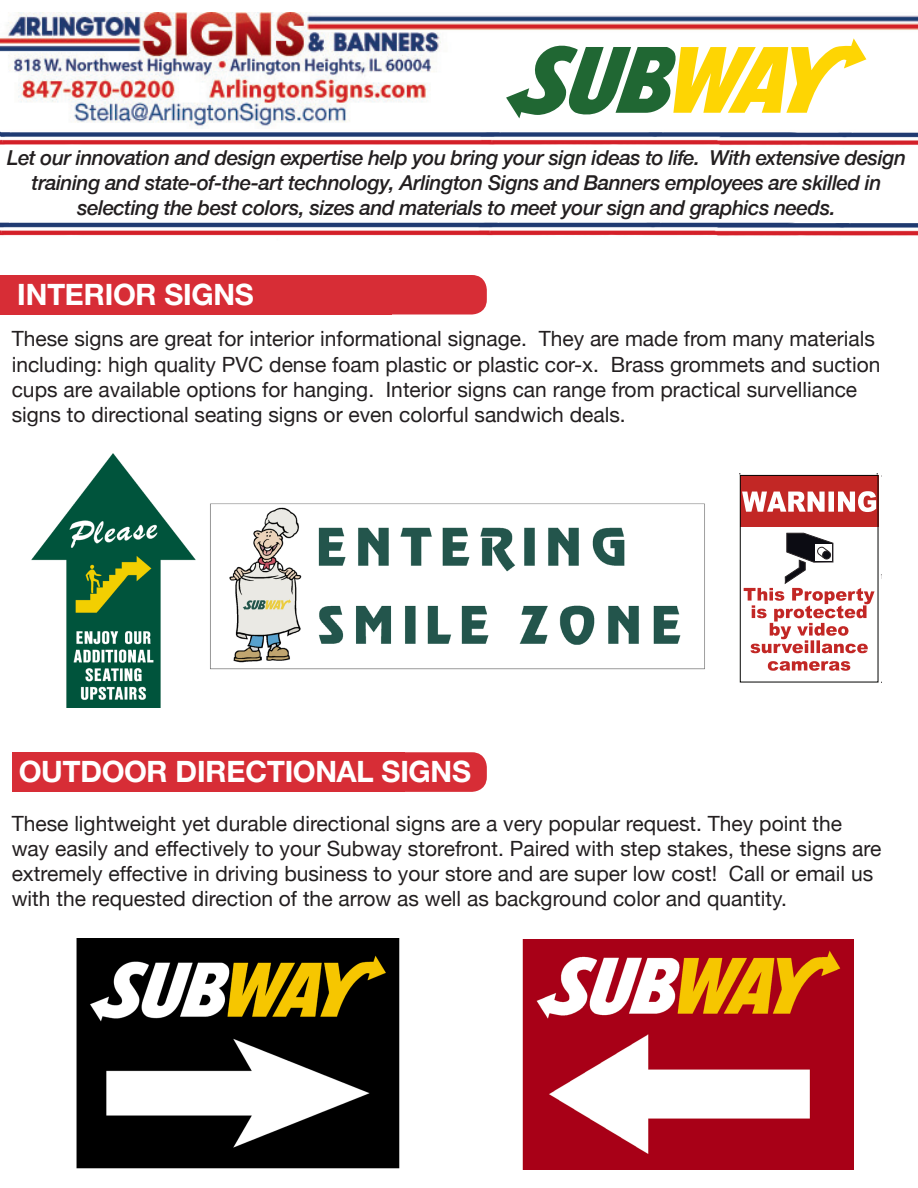
<style>
.page{position:relative;width:918px;height:1188px;background:#fff}
.page>*{position:absolute;margin:0;border:0;box-sizing:border-box;transform-origin:0 0}
.t1{font:700 30px "Helvetica";color:#fff}
.t2{font:21px/25.2px "Helvetica Neue";color:#231f20}
.t3{font:italic 500 21px/25.2px "Helvetica";color:#231f20;text-align:center}
</style>
<div class="page">
<svg style="left:0;top:131px;width:1px;height:14px"></svg>
<img style="left:0;top:38px;width:1px;height:14px">
<img style="left:1px;top:12px;width:917px;height:134px">
<img style="left:76px;top:939px;width:324px;height:229px">
<img style="left:522px;top:940px;width:332px;height:229px">
<svg style="left:506px;top:35px;width:360px;height:87px"></svg>
<div style="left:12px;top:752px;width:475px;height:40px;background:#d72d36;border-radius:15px"></div>
<img style="left:210px;top:503px;width:495px;height:167px">
<div style="left:0;top:275px;width:487px;height:40px;background:#d72d36;border-radius:15px"></div>
<img style="left:31px;top:453px;width:165px;height:254px">
<svg style="left:739px;top:474px;width:143px;height:209px"></svg>
<div style="left:19px;top:600px;width:36px;height:20px;background:#fff"></div>
<img style="left:0;top:222px;width:918px;height:14px">
<p class="t3" style="left:7px;top:145px;width:900px">Let our innovation and design expertise help you bring your sign ideas to life. With extensive design training and state-of-the-art technology, Arlington Signs and Banners employees are skilled in selecting the best colors, sizes and materials to meet your sign and graphics needs.</p>
<p class="t1" style="left:17px;top:276px;width:238px">INTERIOR SIGNS</p>
<p class="t2" style="left:12px;top:326px;width:870px">These signs are great for interior informational signage. They are made from many materials including: high quality PVC dense foam plastic or plastic cor-x. Brass grommets and suction cups are available options for hanging. Interior signs can range from practical survelliance signs to directional seating signs or even colorful sandwich deals.</p>
<p class="t1" style="left:19px;top:753px;width:454px">OUTDOOR DIRECTIONAL SIGNS</p>
<p class="t2" style="left:12px;top:810px;width:871px">These lightweight yet durable directional signs are a very popular request. They point the way easily and effectively to your Subway storefront. Paired with step stakes, these signs are extremely effective in driving business to your store and are super low cost! Call or email us with the requested direction of the arrow as well as background color and quantity.</p>
</div>
